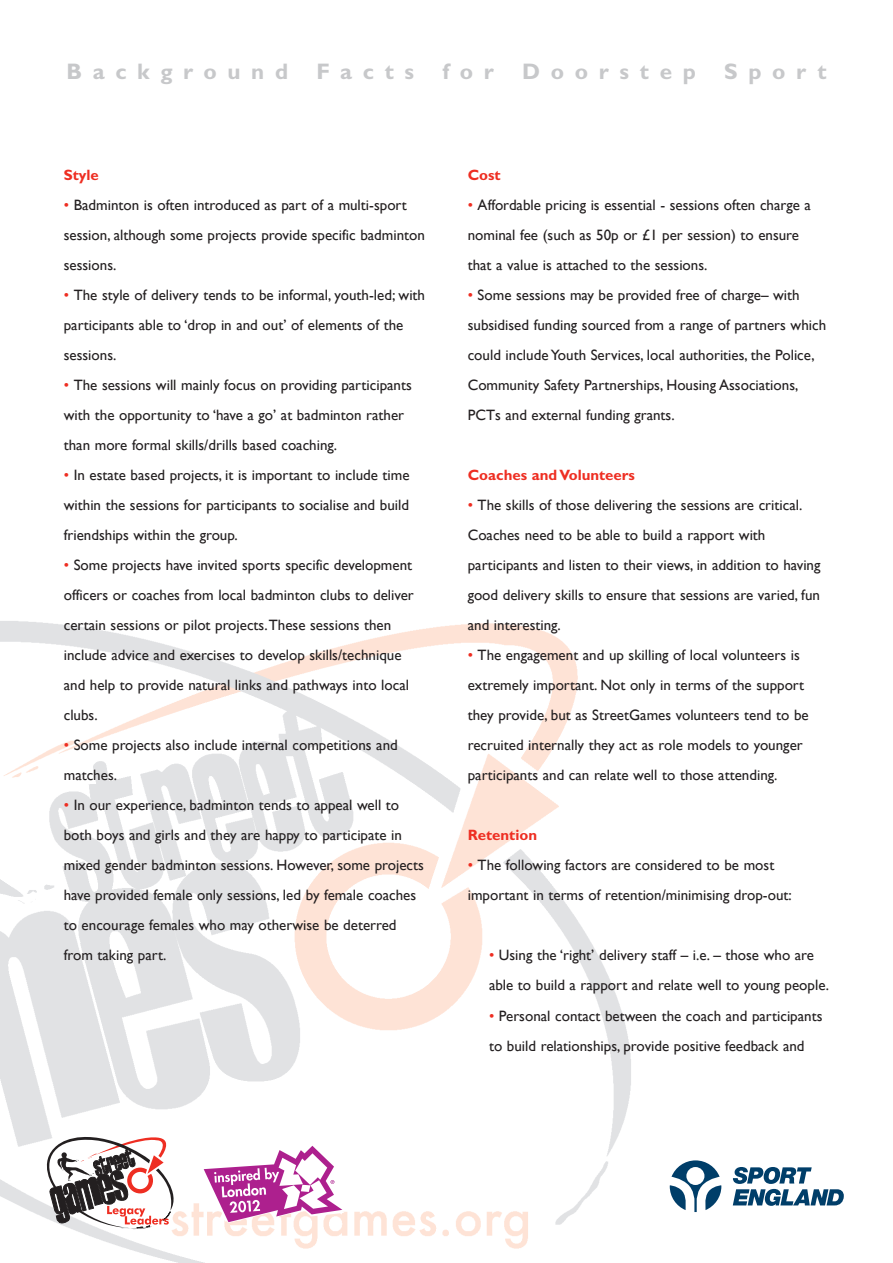
<style>
.page{position:relative;width:893px;height:1263px;background:#fff}
.page>*{position:absolute;margin:0;border:0;box-sizing:border-box;transform-origin:0 0}
.t1{font:700 22.5px "Gill Sans";letter-spacing:.475em;color:#c7c8ca}
.t2{font:15px/30px "Gill Sans";color:#231f20}
.t3{font:700 15px "Gill Sans";color:#ee2e22}
.s1{color:#ee2e22}
</style>
<div class="page">
<img style="left:0;top:621px;width:631px;height:642px">
<svg style="left:47px;top:1137px;width:127px;height:92px"></svg>
<svg style="left:203px;top:1144px;width:141px;height:79px"></svg>
<svg style="left:733px;top:1167px;width:111px;height:39px"></svg>
<svg style="left:670px;top:1160px;width:51px;height:52px"></svg>
<h1 class="t1" style="left:66px;top:63px;width:223px">Background</h1>
<h1 class="t1" style="left:316px;top:63px;width:99px">Facts</h1>
<h1 class="t1" style="left:442px;top:63px;width:53px">for</h1>
<h1 class="t1" style="left:522px;top:63px;width:175px">Doorstep</h1>
<h1 class="t1" style="left:724px;top:63px;width:104px">Sport</h1>
<p class="t3" style="left:64px;top:170px;width:37px">Style</p>
<p class="t2" style="left:64px;top:190px;width:363px"><span class="s1">•</span> Badminton is often introduced as part of a multi-sport session, although some projects provide specific badminton sessions.</p>
<p class="t2" style="left:64px;top:280px;width:363px"><span class="s1">•</span> The style of delivery tends to be informal, youth-led; with participants able to ‘drop in and out’ of elements of the sessions.</p>
<p class="t2" style="left:64px;top:370px;width:350px"><span class="s1">•</span> The sessions will mainly focus on providing participants with the opportunity to ‘have a go’ at badminton rather than more formal skills/drills based coaching.</p>
<p class="t2" style="left:64px;top:460px;width:347px;text-align:justify"><span class="s1">•</span> In estate based projects, it is important to include time within the sessions for participants to socialise and build friendships within the group.</p>
<p class="t2" style="left:64px;top:550px;width:352px"><span class="s1">•</span> Some projects have invited sports specific development officers or coaches from local badminton clubs to deliver certain sessions or pilot projects.These sessions then include advice and exercises to develop skills/technique and help to provide natural links and pathways into local clubs.</p>
<p class="t2" style="left:64px;top:730px;width:336px"><span class="s1">•</span> Some projects also include internal competitions and matches.</p>
<p class="t2" style="left:64px;top:790px;width:362px"><span class="s1">•</span> In our experience, badminton tends to appeal well to both boys and girls and they are happy to participate in mixed gender badminton sessions. However, some projects have provided female only sessions, led by female coaches to encourage females who may otherwise be deterred from taking part.</p>
<p class="t3" style="left:468px;top:170px;width:34px">Cost</p>
<p class="t2" style="left:468px;top:190px;width:345px"><span class="s1">•</span> Affordable pricing is essential - sessions often charge a nominal fee (such as 50p or £1 per session) to ensure that a value is attached to the sessions.</p>
<p class="t2" style="left:468px;top:280px;width:360px"><span class="s1">•</span> Some sessions may be provided free of charge– with subsidised funding sourced from a range of partners which could include Youth Services, local authorities, the Police, Community Safety Partnerships, Housing Associations, PCTs and external funding grants.</p>
<p class="t3" style="left:468px;top:470px;width:169px">Coaches and Volunteers</p>
<p class="t2" style="left:468px;top:490px;width:354px"><span class="s1">•</span> The skills of those delivering the sessions are critical.<br>Coaches need to be able to build a rapport with participants and listen to their views, in addition to having good delivery skills to ensure that sessions are varied, fun and interesting.</p>
<p class="t2" style="left:468px;top:640px;width:342px"><span class="s1">•</span> The engagement and up skilling of local volunteers is extremely important. Not only in terms of the support they provide, but as StreetGames volunteers tend to be recruited internally they act as role models to younger participants and can relate well to those attending.</p>
<p class="t3" style="left:468px;top:830px;width:71px">Retention</p>
<p class="t2" style="left:468px;top:850px;width:326px"><span class="s1">•</span> The following factors are considered to be most important in terms of retention/minimising drop-out:</p>
<p class="t2" style="left:489px;top:940px;width:342px"><span class="s1">•</span> Using the ‘right’ delivery staff – i.e. – those who are able to build a rapport and relate well to young people.</p>
<p class="t2" style="left:489px;top:1000px;width:335px"><span class="s1">•</span> Personal contact between the coach and participants to build relationships, provide positive feedback and</p>
</div>
